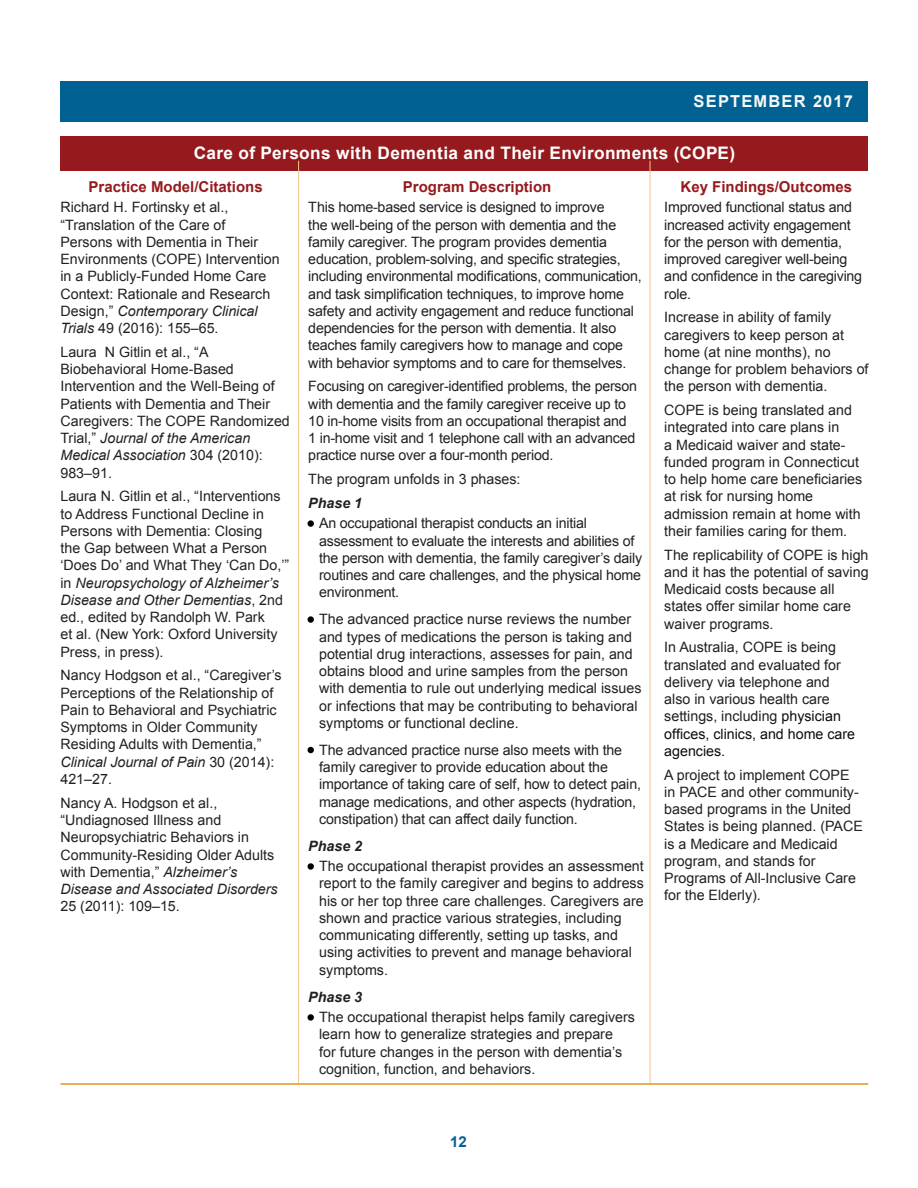
<style>
.page{position:relative;width:918px;height:1188px;background:#fff}
.page>*{position:absolute;margin:0;border:0;box-sizing:border-box;transform-origin:0 0}
.t1{font:700 17.25px "Arial";letter-spacing:.02em;color:#fff}
.t2{font:700 16.5px "Arial";letter-spacing:.07em;color:#f7f8f9}
.t3{font:700 15px "Arial";color:#961a1d}
.t4{font:700 15px "Arial";color:#006192}
.t5{font:14.25px/17.2px "Arial";color:#231f20}
.t6{font:italic 700 14.25px "Arial";color:#231f20}
.s1{font-style:italic}
.s2{color:#0d0d0d}
.s3{font-weight:700;font-style:italic}
.s4{font-size:13.5px;color:#000}
</style>
<div class="page">
<div style="left:60px;top:81px;width:808px;height:41px;background:#006192"></div>
<div style="left:60px;top:136px;width:808px;height:34px;background:#961a1d"></div>
<svg style="left:307px;top:520px;width:7px;height:7px"></svg>
<svg style="left:307px;top:616px;width:7px;height:7px"></svg>
<svg style="left:307px;top:746px;width:7px;height:8px"></svg>
<svg style="left:307px;top:863px;width:7px;height:7px"></svg>
<svg style="left:307px;top:1014px;width:7px;height:7px"></svg>
<hr style="left:650px;top:161px;width:1px;height:922px;background:#f0c78b">
<hr style="left:298px;top:161px;width:1px;height:922px;background:#f0c78b">
<hr style="left:60px;top:1083px;width:808px;height:2px;background:#df9724">
<p class="t2" style="left:694px;top:90px;width:161px">SEPTEMBER 2017</p>
<h3 class="t1" style="left:194px;top:142px;width:543px">Care of Persons with Dementia and Their Environments (COPE)</h3>
<p class="t3" style="left:89px;top:177px;width:176px">Practice Model/Citations</p>
<p class="t5" style="left:60px;top:199px;width:221px">Richard H. Fortinsky et al., “Translation of the Care of<br>Persons with Dementia in Their<br>Environments (COPE) Intervention in a Publicly-Funded Home Care<br>Context: Rationale and Research<br>Design,” <span class="s1">Contemporary Clinical<br>Trials</span> 49 (2016): 155–65.</p>
<p class="t5" style="left:60px;top:343px;width:231px">Laura N Gitlin et al., “A<br>Biobehavioral Home-Based<br>Intervention and the Well-Being of<br>Patients with Dementia and Their<br>Caregivers: The COPE Randomized<br>Trial,” <span class="s1">Journal of the American<br>Medical Association</span> 304 (2010):<br>983–91.</p>
<p class="t5" style="left:60px;top:488px;width:230px">Laura N. Gitlin et al., “Interventions to Address Functional Decline in<br>Persons with Dementia: Closing<br>the Gap between What a Person ‘Does Do’ and What They ‘Can Do,’” in <span class="s1">Neuropsychology of Alzheimer’s<br>Disease and Other Dementias</span>, 2nd ed., edited by Randolph W. Park<br>et al. (New York: Oxford University<br>Press, in press).</p>
<p class="t5" style="left:60px;top:667px;width:223px">Nancy Hodgson et al., “Caregiver’s<br>Perceptions of the Relationship of<br>Pain to Behavioral and Psychiatric<br>Symptoms in Older Community<br>Residing Adults with Dementia,”<br><span class="s1">Clinical Journal of Pain</span> 30 (2014):<br>421–27.</p>
<p class="t5" style="left:60px;top:794px;width:219px">Nancy A. Hodgson et al., “Undiagnosed Illness and<br>Neuropsychiatric Behaviors in<br>Community-Residing Older Adults with Dementia,” <span class="s1">Alzheimer’s<br>Disease and Associated Disorders<br></span>25 (2011): 109–15.</p>
<p class="t3" style="left:681px;top:177px;width:173px">Key Findings/Outcomes</p>
<p class="t5" style="left:664px;top:199px;width:199px">Improved functional status and increased activity engagement for the person with dementia, improved caregiver well-being and confidence in the caregiving role.</p>
<p class="t5" style="left:664px;top:309px;width:206px">Increase in ability of family caregivers to keep person at home (at nine months), no change for problem behaviors of the person with dementia.</p>
<p class="t5" style="left:664px;top:402px;width:200px">COPE is being translated and integrated into care plans in<br>a Medicaid waiver and state&shy;funded program in Connecticut to help home care beneficiaries at risk for nursing home admission remain at home with their families caring for them.</p>
<p class="t5" style="left:664px;top:546px;width:206px">The replicability of COPE is high and it has the potential of saving<br>Medicaid costs because all states offer similar home care waiver programs.</p>
<p class="t5" style="left:664px;top:639px;width:192px">In Australia, COPE is being translated and evaluated for delivery via telephone and also in various health care settings, including <span class="s2">physician offices, clinics, and home care agencies.</span></p>
<p class="t5" style="left:664px;top:766px;width:200px">A project to implement COPE in PACE and other community&shy;based programs in the United<br>States is being planned. (PACE is a Medicare and Medicaid program, and stands for<br>Programs of All-Inclusive Care for the Elderly).</p>
<p class="t3" style="left:403px;top:177px;width:150px">Program Description</p>
<p class="t5" style="left:308px;top:199px;width:335px">This home-based service is designed to improve<br>the well-being of the person with dementia and the family caregiver. The program provides dementia education, problem-solving, and specific strategies, including environmental modifications, communication, and task simplification techniques, to improve home safety and activity engagement and reduce functional dependencies for the person with dementia. It also teaches family caregivers how to manage and cope with behavior symptoms and to care for themselves.</p>
<p class="t5" style="left:308px;top:378px;width:330px">Focusing on caregiver-identified problems, the person with dementia and the family caregiver receive up to 10 in-home visits from an occupational therapist and 1 in-home visit and 1 telephone call with an advanced practice nurse over a four-month period.</p>
<p class="t5" style="left:308px;top:467px;width:214px;line-height:23.7px">The program unfolds in 3 phases:<br><span class="s3">Phase 1</span></p>
<p class="t5" style="left:319px;top:515px;width:325px;text-indent:-11px"><span class="s4">•</span> An occupational therapist conducts an initial assessment to evaluate the interests and abilities of the person with dementia, the family caregiver’s daily routines and care challenges, and the physical home environment.</p>
<p class="t5" style="left:319px;top:611px;width:324px;text-indent:-11px"><span class="s4">•</span> The advanced practice nurse reviews the number and types of medications the person is taking and potential drug interactions, assesses for pain, and obtains blood and urine samples from the person with dementia to rule out underlying medical issues or infections that may be contributing to behavioral symptoms or functional decline.</p>
<p class="t5" style="left:319px;top:741px;width:323px;text-indent:-11px"><span class="s4">•</span> The advanced practice nurse also meets with the family caregiver to provide education about the importance of taking care of self, how to detect pain, manage medications, and other aspects (hydration, constipation) that can affect daily function.</p>
<p class="t6" style="left:308px;top:836px;width:55px">Phase 2</p>
<p class="t5" style="left:319px;top:858px;width:326px;text-indent:-11px"><span class="s4">•</span> The occupational therapist provides an assessment report to the family caregiver and begins to address his or her top three care challenges. Caregivers are shown and practice various strategies, including communicating differently, setting up tasks, and using activities to prevent and manage behavioral symptoms.</p>
<p class="t6" style="left:308px;top:987px;width:55px">Phase 3</p>
<p class="t5" style="left:319px;top:1009px;width:317px;text-indent:-11px"><span class="s4">•</span> The occupational therapist helps family caregivers learn how to generalize strategies and prepare<br>for future changes in the person with dementia’s cognition, function, and behaviors.</p>
<p class="t4" style="left:450px;top:1132px;width:18px">12</p>
</div>
